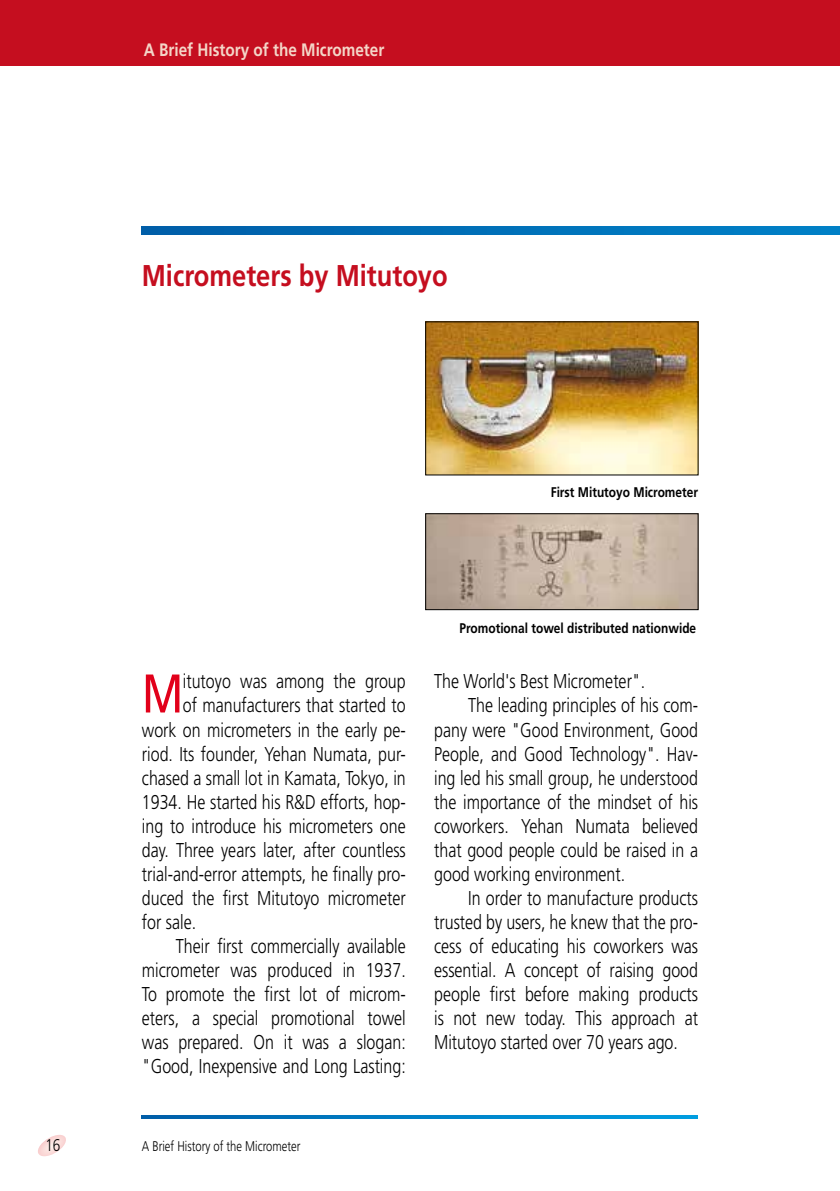
<style>
.page{position:relative;width:840px;height:1191px;background:#fff}
.page>*{position:absolute;margin:0;border:0;box-sizing:border-box;transform-origin:0 0}
.t1{font:54.4px "Mitutoyo Frutiger";color:#e2001a}
.t2{font:700 30px "Mitutoyo Frutiger";color:#c50e1f}
.t3{font:300 20px "Mitutoyo Frutiger";color:#000}
.t4{font:700 18px "Mitutoyo Frutiger";color:#f4d6c8}
.t5{font:300 17px "Mitutoyo Frutiger";color:#000}
.t6{font:700 14px "Mitutoyo Frutiger";color:#000}
.t7{font:300 14px "Mitutoyo Frutiger";color:#000}
</style>
<div class="page">
<svg style="left:38px;top:1135px;width:28px;height:21px"></svg>
<svg style="left:142px;top:227px;width:697px;height:7px;background:#006fb7"></svg>
<div style="left:0;top:0;width:839px;height:66px;background:#c50e1f"></div>
<svg style="left:142px;top:1115px;width:554px;height:3px;background:#007fc5"></svg>
<img style="left:427px;top:323px;width:269px;height:150px">
<img style="left:427px;top:515px;width:269px;height:93px">
<div style="left:425px;top:513px;width:273px;height:97px;border:1px solid #000"></div>
<p class="t4" style="left:144px;top:39px;width:242px">A Brief History of the Micrometer</p>
<h2 class="t2" style="left:142px;top:258px;width:307px">Micrometers by Mitutoyo</h2>
<p class="t6" style="left:550px;top:483px;width:149px">First Mitutoyo Micrometer</p>
<p class="t6" style="left:459px;top:620px;width:238px">Promotional towel distributed nationwide</p>
<h1 class="t1" style="left:142px;top:661px;width:43px">M</h1>
<p class="t3" style="left:183px;top:670px;width:224px">itutoyo was among the group</p>
<p class="t3" style="left:183px;top:694px;width:224px">of manufacturers that started to</p>
<p class="t3" style="left:142px;top:718px;width:265px">work on micrometers in the early pe-</p>
<p class="t3" style="left:142px;top:742px;width:265px">riod. Its founder, Yehan Numata, pur-</p>
<p class="t3" style="left:142px;top:766px;width:265px">chased a small lot in Kamata, Tokyo, in</p>
<p class="t3" style="left:142px;top:790px;width:265px">1934. He started his R&amp;D efforts, hop-</p>
<p class="t3" style="left:142px;top:814px;width:265px">ing to introduce his micrometers one</p>
<p class="t3" style="left:142px;top:838px;width:265px">day. Three years later, after countless</p>
<p class="t3" style="left:142px;top:862px;width:265px">trial-and-error attempts, he finally pro-</p>
<p class="t3" style="left:142px;top:886px;width:265px">duced the first Mitutoyo micrometer</p>
<p class="t3" style="left:142px;top:910px;width:56px">for sale.</p>
<p class="t3" style="left:176px;top:934px;width:231px">Their first commercially available</p>
<p class="t3" style="left:142px;top:958px;width:265px">micrometer was produced in 1937.</p>
<p class="t3" style="left:142px;top:982px;width:265px">To promote the first lot of microm-</p>
<p class="t3" style="left:142px;top:1006px;width:265px">eters, a special promotional towel</p>
<p class="t3" style="left:142px;top:1030px;width:265px">was prepared. On it was a slogan:</p>
<p class="t3" style="left:142px;top:1054px;width:265px">"Good, Inexpensive and Long Lasting:</p>
<p class="t5" style="left:45px;top:1135px;width:17px">16</p>
<p class="t7" style="left:142px;top:1138px;width:160px">A Brief History of the Micrometer</p>
<p class="t3" style="left:434px;top:670px;width:212px">The World's Best Micrometer".</p>
<p class="t3" style="left:468px;top:694px;width:231px">The leading principles of his com-</p>
<p class="t3" style="left:434px;top:718px;width:265px">pany were "Good Environment, Good</p>
<p class="t3" style="left:434px;top:742px;width:265px">People, and Good Technology". Hav-</p>
<p class="t3" style="left:434px;top:766px;width:265px">ing led his small group, he understood</p>
<p class="t3" style="left:434px;top:790px;width:265px">the importance of the mindset of his</p>
<p class="t3" style="left:434px;top:814px;width:265px">coworkers. Yehan Numata believed</p>
<p class="t3" style="left:434px;top:838px;width:265px">that good people could be raised in a</p>
<p class="t3" style="left:434px;top:862px;width:192px">good working environment.</p>
<p class="t3" style="left:468px;top:886px;width:231px">In order to manufacture products</p>
<p class="t3" style="left:434px;top:910px;width:265px">trusted by users, he knew that the pro-</p>
<p class="t3" style="left:434px;top:934px;width:265px">cess of educating his coworkers was</p>
<p class="t3" style="left:434px;top:958px;width:265px">essential. A concept of raising good</p>
<p class="t3" style="left:434px;top:982px;width:265px">people first before making products</p>
<p class="t3" style="left:434px;top:1006px;width:265px">is not new today. This approach at</p>
<p class="t3" style="left:434px;top:1030px;width:245px">Mitutoyo started over 70 years ago.</p>
</div>
